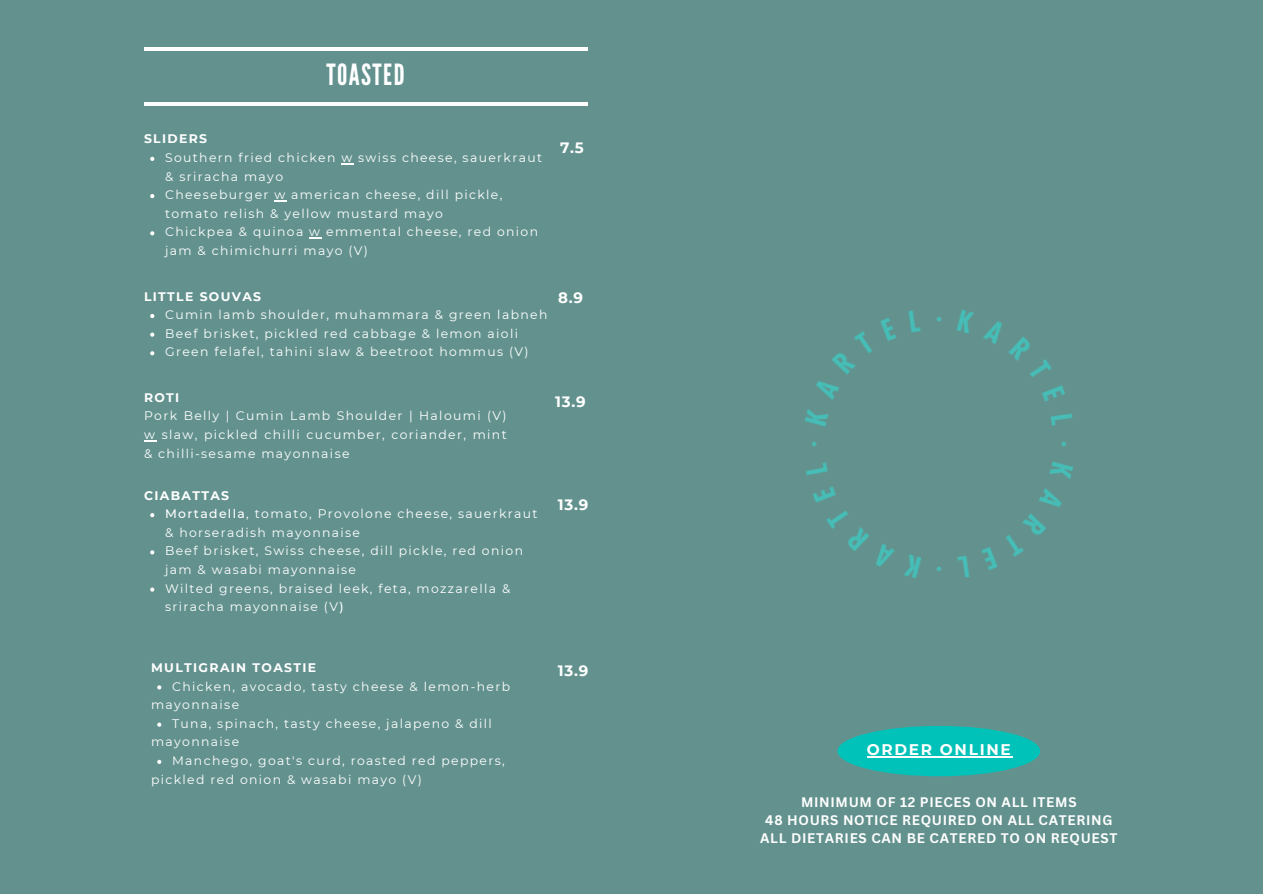
<style>
.page{position:relative;width:1263px;height:894px;background:#fff}
.page>*{position:absolute;margin:0;border:0;box-sizing:border-box;transform-origin:0 0}
.t1{font:29.1px "League Gothic";letter-spacing:.05em;color:#fff}
.t2{font:700 15.45px "Montserrat";letter-spacing:.11em;color:#fff}
.t3{font:700 15px "Montserrat";color:#fff}
.t4{font:700 13.5px/18px "Canva Sans";letter-spacing:.05em;color:#fff;text-align:center}
.t5{font:12.45px/18.6px "Montserrat";letter-spacing:.11em;color:#fff}
.t6{font:700 12.45px "Montserrat";letter-spacing:.11em;color:#fff}
.s1{font-weight:500}
</style>
<div class="page">
<div style="left:0;top:0;width:1263px;height:893px;background:#63928e"></div>
<hr style="left:144px;top:47px;width:443px;height:4px;background:#fff">
<hr style="left:144px;top:102px;width:443px;height:3px;background:#fff">
<svg style="left:150px;top:314px;width:4px;height:4px"></svg>
<svg style="left:150px;top:332px;width:4px;height:4px"></svg>
<svg style="left:150px;top:351px;width:4px;height:4px"></svg>
<svg style="left:150px;top:157px;width:4px;height:4px"></svg>
<svg style="left:341px;top:163px;width:13px;height:1px"></svg>
<svg style="left:150px;top:194px;width:4px;height:4px"></svg>
<svg style="left:274px;top:200px;width:13px;height:1px"></svg>
<svg style="left:150px;top:231px;width:4px;height:4px"></svg>
<svg style="left:309px;top:237px;width:13px;height:1px"></svg>
<svg style="left:150px;top:513px;width:4px;height:4px"></svg>
<svg style="left:150px;top:550px;width:4px;height:4px"></svg>
<svg style="left:150px;top:587px;width:4px;height:4px"></svg>
<img style="left:805px;top:309px;width:268px;height:269px">
<svg style="left:157px;top:685px;width:4px;height:4px"></svg>
<svg style="left:157px;top:722px;width:4px;height:4px"></svg>
<svg style="left:157px;top:759px;width:4px;height:4px"></svg>
<svg style="left:144px;top:440px;width:12px;height:1px"></svg>
<div style="left:837px;top:725px;width:203px;height:51px;background:#00c2b8;border-radius:50%"></div>
<hr style="left:867px;top:756px;width:145px;height:1px;background:#fff">
<p class="t1" style="left:326px;top:58px;width:80px">TOASTED</p>
<p class="t6" style="left:144px;top:131px;width:65px">SLIDERS</p>
<p class="t5" style="left:165px;top:148px;width:378px">Southern fried chicken w swiss cheese, sauerkraut &amp; sriracha mayo</p>
<p class="t5" style="left:165px;top:185px;width:339px">Cheeseburger w american cheese, dill pickle, tomato relish &amp; yellow mustard mayo</p>
<h3 class="t5" style="left:165px;top:222px;width:375px">Chickpea &amp; quinoa w emmental cheese, red onion jam &amp; chimichurri mayo (V)</h3>
<p class="t3" style="left:560px;top:138px;width:25px">7.5</p>
<p class="t6" style="left:144px;top:288px;width:119px">LITTLE SOUVAS</p>
<h1 class="t5" style="left:165px;top:305px;width:384px">Cumin lamb shoulder, muhammara &amp; green labneh</h1>
<p class="t5" style="left:165px;top:324px;width:355px">Beef brisket, pickled red cabbage &amp; lemon aioli</p>
<h4 class="t5" style="left:165px;top:342px;width:365px">Green felafel, tahini slaw &amp; beetroot hommus (V)</h4>
<p class="t3" style="left:558px;top:288px;width:26px">8.9</p>
<h3 class="t6" style="left:144px;top:389px;width:37px">ROTI</h3>
<h4 class="t5" style="left:144px;top:406px;width:364px;text-align:justify">Pork Belly | Cumin Lamb Shoulder | Haloumi (V) w slaw, pickled chilli cucumber, coriander, mint &amp; chilli-sesame mayonnaise</h4>
<h3 class="t6" style="left:144px;top:487px;width:87px">CIABATTAS</h3>
<h4 class="t5" style="left:165px;top:504px;width:374px"><span class="s1">Mortadella</span>, tomato, Provolone cheese, sauerkraut &amp; horseradish mayonnaise</h4>
<p class="t5" style="left:165px;top:541px;width:359px">Beef brisket, Swiss cheese, dill pickle, red onion jam &amp; wasabi mayonnaise</p>
<p class="t5" style="left:165px;top:578px;width:347px">Wilted greens, braised leek, feta, mozzarella &amp; sriracha mayonnaise (V<span class="s1">)</span></p>
<p class="t3" style="left:555px;top:392px;width:32px">13.9</p>
<p class="t3" style="left:558px;top:495px;width:32px">13.9</p>
<p class="t6" style="left:151px;top:659px;width:167px">MULTIGRAIN TOASTIE</p>
<p class="t5" style="left:172px;top:676px;width:339px">Chicken, avocado, tasty cheese &amp; lemon-herb</p>
<h3 class="t5" style="left:151px;top:695px;width:90px">mayonnaise</h3>
<h4 class="t5" style="left:172px;top:713px;width:321px">Tuna, spinach, tasty cheese, jalapeno &amp; dill</h4>
<p class="t5" style="left:151px;top:732px;width:90px">mayonnaise</p>
<p class="t5" style="left:172px;top:751px;width:334px">Manchego, goat's curd, roasted red peppers,</p>
<p class="t5" style="left:151px;top:769px;width:272px">pickled red onion &amp; wasabi mayo (V)</p>
<p class="t3" style="left:558px;top:661px;width:32px">13.9</p>
<p class="t2" style="left:867px;top:740px;width:145px">ORDER ONLINE</p>
<h3 class="t4" style="left:760px;top:792px;width:359px">MINIMUM OF 12 PIECES ON ALL ITEMS<br>48 HOURS NOTICE REQUIRED ON ALL CATERING<br>ALL DIETARIES CAN BE CATERED TO ON REQUEST</h3>
</div>
